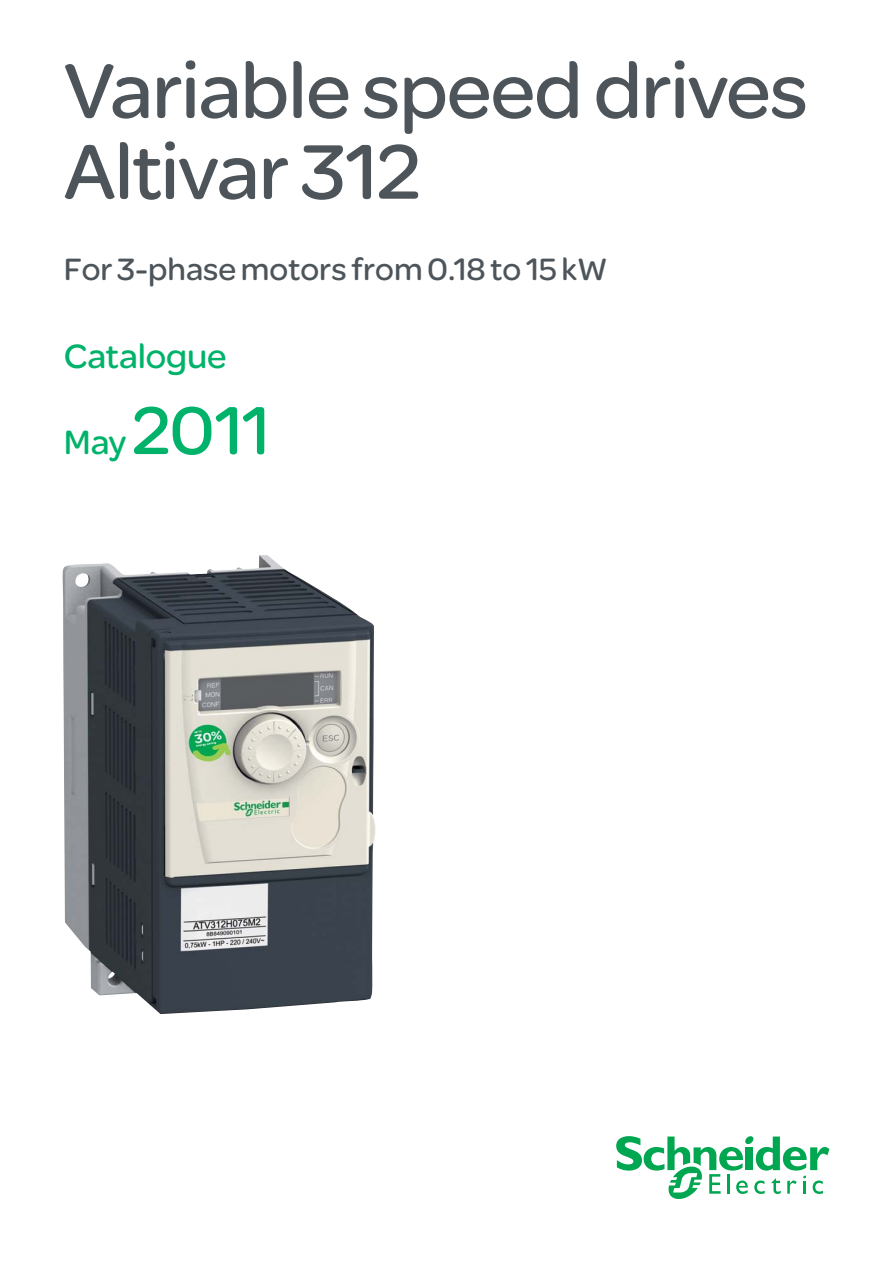
<style>
.page{position:relative;width:893px;height:1263px;background:#fff}
.page>*{position:absolute;margin:0;border:0;box-sizing:border-box;transform-origin:0 0}
.t1{font:82.5px/81px "SE Optimist";letter-spacing:-.015em;color:#4d555b}
.t2{font:72px "SE Optimist";color:#00b26a}
.t3{font:36px "SE Optimist";letter-spacing:-.005em;color:#00b26a}
.t4{font:33px "SE Optimist";color:#4d555b}
.s1{font-size:36px}
</style>
<div class="page">
<svg style="left:616px;top:1136px;width:213px;height:63px"></svg>
<img style="left:62px;top:555px;width:314px;height:459px">
<h1 class="t1" style="left:64px;top:57px;width:746px">Variable speed drives<br>Altivar 312</h1>
<p class="t4" style="left:64px;top:257px;width:545px">For 3-phase motors from 0.18 to 15 kW</p>
<p class="t3" style="left:64px;top:343px;width:164px">Catalogue</p>
<h2 class="t2" style="left:64px;top:405px;width:208px"><span class="s1">May</span> 2011</h2>
</div>
